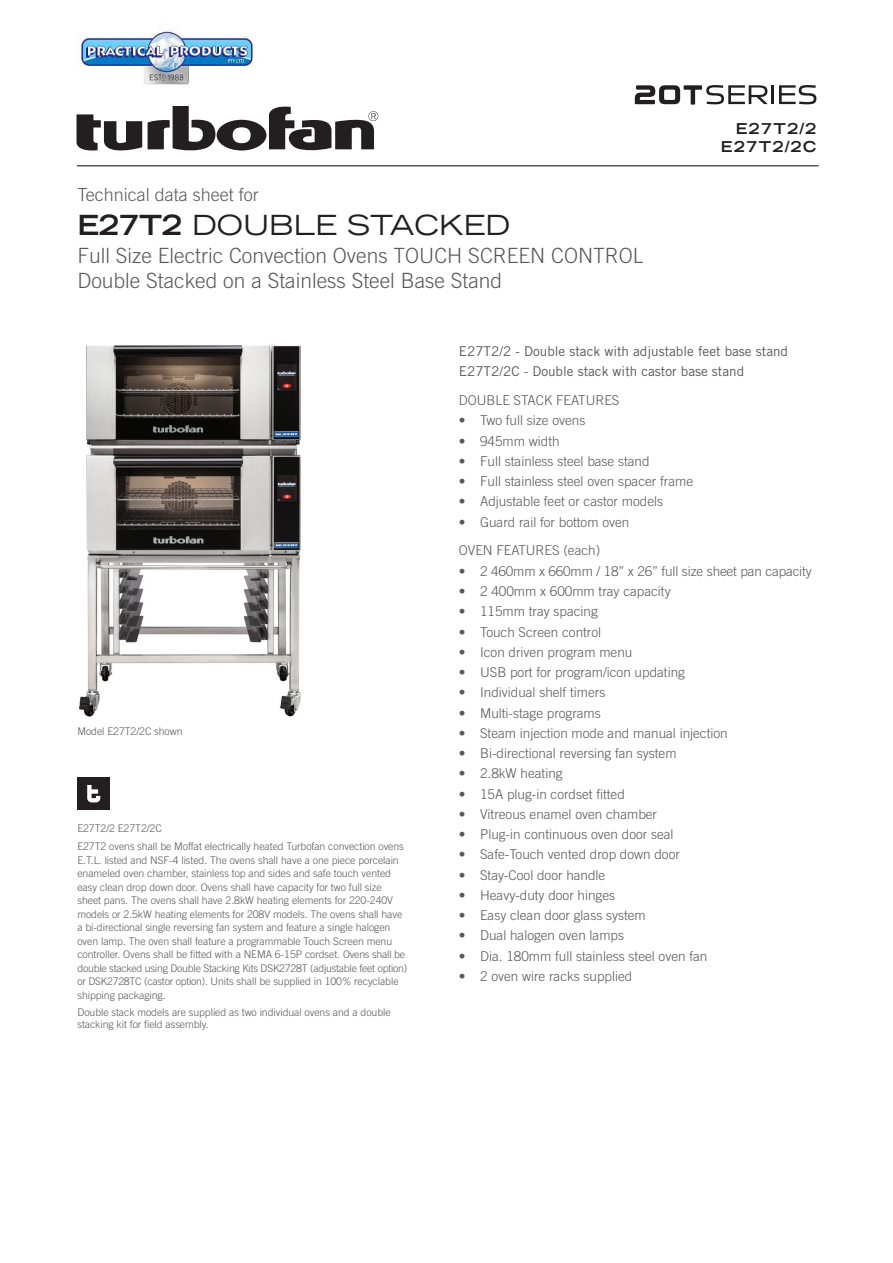
<style>
.page{position:relative;width:893px;height:1263px;background:#fff}
.page>*{position:absolute;margin:0;border:0;box-sizing:border-box;transform-origin:0 0}
.t1{font:expanded 27.75px "Trade Gothic LH";color:#231f20}
.t2{font:300 21px/25.2px "Trade Gothic";color:#57585a}
.t3{font:300 18px "Trade Gothic";color:#57585a}
.t4{font:700 expanded 15px/18px "Trade Gothic LH";letter-spacing:.1em;color:#231f20;text-align:right}
.t5{font:300 13.5px/28.8px "Trade Gothic";color:#57585a}
.t6{font:13.5px/20.2px "Trade Gothic";color:#57585a}
.t7{font:300 10.5px/13.5px "Trade Gothic";letter-spacing:-.005em;color:#57585a}
.s1{font-weight:700}
</style>
<div class="page">
<svg style="left:77px;top:114px;width:65px;height:37px"></svg>
<svg style="left:148px;top:106px;width:230px;height:45px"></svg>
<hr style="left:77px;top:165px;width:742px;height:1px;background:#57585a">
<hr style="left:771px;top:85px;width:3px;height:19px;background:#231f20">
<svg style="left:779px;top:85px;width:37px;height:19px"></svg>
<svg style="left:635px;top:85px;width:133px;height:20px"></svg>
<img style="left:79px;top:345px;width:222px;height:372px">
<div style="left:77px;top:777px;width:33px;height:33px;background:#231f20"></div>
<svg style="left:87px;top:785px;width:13px;height:17px"></svg>
<img style="left:76px;top:27px;width:177px;height:60px">
<h3 class="t3" style="left:77px;top:184px;width:183px">Technical data sheet for</h3>
<h1 class="t1" style="left:77px;top:206px;width:434px"><span class="s1">E27T2</span> DOUBLE STACKED</h1>
<h2 class="t2" style="left:77px;top:242px;width:567px">Full Size Electric Convection Ovens TOUCH SCREEN CONTROL<br>Double Stacked on a Stainless Steel Base Stand</h2>
<h3 class="t4" style="left:721px;top:119px;width:97px">E27T2/2<br>E27T2/2C</h3>
<p class="t7" style="left:77px;top:724px;width:107px">Model E27T2/2C shown</p>
<p class="t7" style="left:77px;top:820px;width:328px;line-height:17.7px">E27T2/2 E27T2/2C<br>E27T2 ovens shall be Moffat electrically heated Turbofan convection ovens</p>
<p class="t7" style="left:77px;top:853px;width:331px">E.T.L. listed and NSF-4 listed. The ovens shall have a one piece porcelain enameled oven chamber, stainless top and sides and safe touch vented easy clean drop down door. Ovens shall have capacity for two full size sheet pans. The ovens shall have 2.8kW heating elements for 220-240V models or 2.5kW heating elements for 208V models. The ovens shall have a bi-directional single reversing fan system and feature a single halogen oven lamp. The oven shall feature a programmable Touch Screen menu controller. Ovens shall be fitted with a NEMA 6-15P cordset. Ovens shall be double stacked using Double Stacking Kits DSK2728T (adjustable feet option) or DSK2728TC (castor option). Units shall be supplied in 100% recyclable shipping packaging.</p>
<p class="t7" style="left:77px;top:1005px;width:315px;line-height:12.8px">Double stack models are supplied as two individual ovens and a double stacking kit for field assembly.</p>
<p class="t6" style="left:459px;top:341px;width:331px">E27T2/2 - Double stack with adjustable feet base stand<br>E27T2/2C - Double stack with castor base stand</p>
<p class="t5" style="left:459px;top:386px;width:162px">DOUBLE STACK FEATURES</p>
<p class="t5" style="left:459px;top:406px;width:128px">• Two full size ovens</p>
<p class="t5" style="left:459px;top:426px;width:102px">• 945mm width</p>
<p class="t5" style="left:459px;top:447px;width:192px">• Full stainless steel base stand</p>
<p class="t5" style="left:459px;top:467px;width:236px">• Full stainless steel oven spacer frame</p>
<p class="t5" style="left:459px;top:487px;width:206px">• Adjustable feet or castor models</p>
<p class="t5" style="left:459px;top:507px;width:172px">• Guard rail for bottom oven<br>OVEN FEATURES (each)</p>
<p class="t5" style="left:459px;top:556px;width:354px">• 2 460mm x 660mm / 18” x 26” full size sheet pan capacity</p>
<p class="t5" style="left:459px;top:577px;width:213px">• 2 400mm x 600mm tray capacity</p>
<p class="t5" style="left:459px;top:597px;width:141px">• 115mm tray spacing</p>
<p class="t5" style="left:459px;top:617px;width:144px">• Touch Screen control</p>
<p class="t5" style="left:459px;top:637px;width:175px">• Icon driven program menu</p>
<p class="t5" style="left:459px;top:658px;width:228px">• USB port for program/icon updating</p>
<p class="t5" style="left:459px;top:678px;width:148px">• Individual shelf timers</p>
<p class="t5" style="left:459px;top:698px;width:143px">• Multi-stage programs</p>
<p class="t5" style="left:459px;top:718px;width:270px">• Steam injection mode and manual injection</p>
<p class="t5" style="left:459px;top:739px;width:219px">• Bi-directional reversing fan system</p>
<p class="t5" style="left:459px;top:759px;width:105px">• 2.8kW heating</p>
<p class="t5" style="left:459px;top:779px;width:168px">• 15A plug-in cordset fitted</p>
<p class="t5" style="left:459px;top:799px;width:200px">• Vitreous enamel oven chamber</p>
<p class="t5" style="left:459px;top:820px;width:216px">• Plug-in continuous oven door seal</p>
<p class="t5" style="left:459px;top:840px;width:223px">• Safe-Touch vented drop down door</p>
<p class="t5" style="left:459px;top:860px;width:148px">• Stay-Cool door handle</p>
<p class="t5" style="left:459px;top:880px;width:158px">• Heavy-duty door hinges</p>
<p class="t5" style="left:459px;top:901px;width:188px">• Easy clean door glass system</p>
<p class="t5" style="left:459px;top:921px;width:167px">• Dual halogen oven lamps</p>
<p class="t5" style="left:459px;top:941px;width:250px">• Dia. 180mm full stainless steel oven fan</p>
<p class="t5" style="left:459px;top:961px;width:175px">• 2 oven wire racks supplied</p>
</div>
